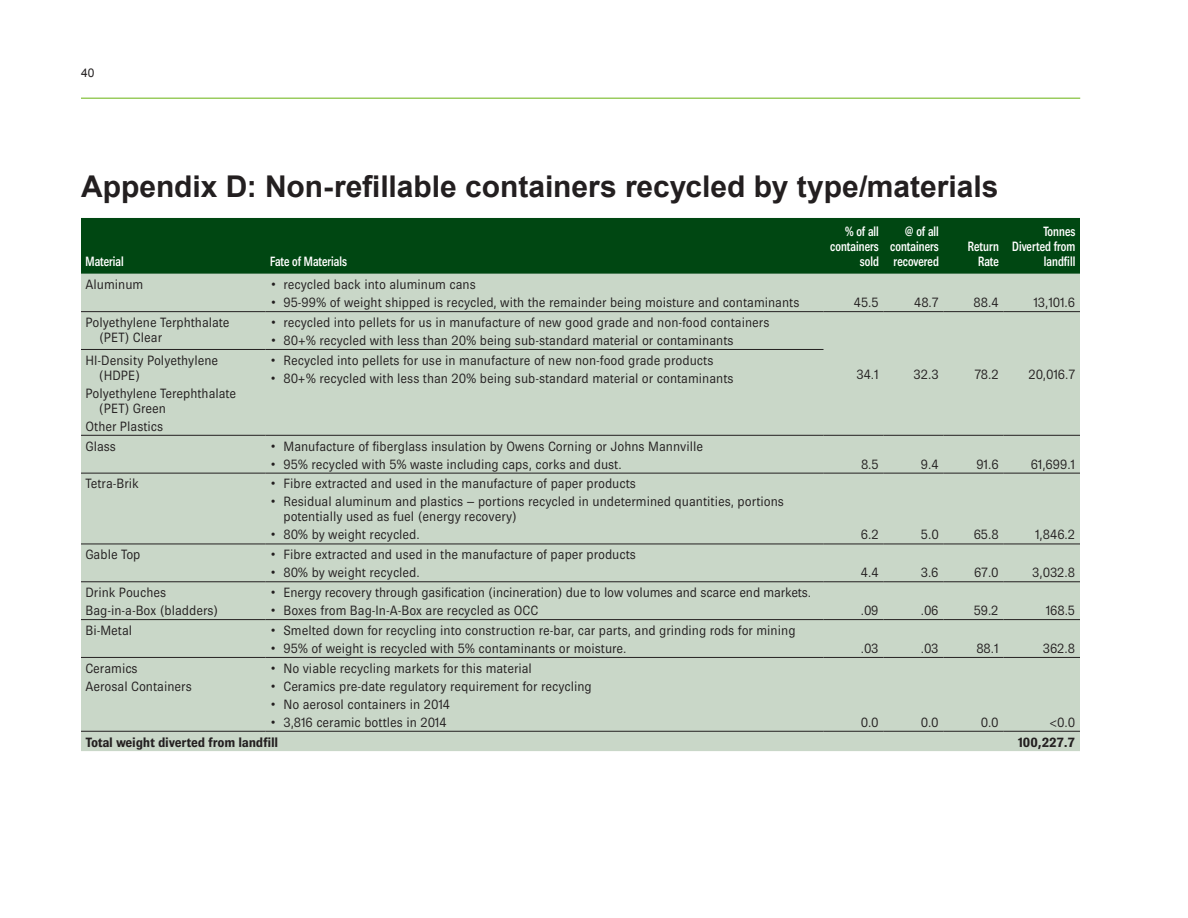
<style>
.page{position:relative;width:1188px;height:918px;background:#fff}
.page>*{position:absolute;margin:0;border:0;box-sizing:border-box;transform-origin:0 0}
.t1{font:700 30px "Arial";color:#231f20}
.t2{font:300 13.5px/15px "Brown";color:#231f20}
.t3{font:500 condensed 13.5px/15px "Brown";color:#fff;text-align:right}
.t4{font:700 13.5px "Brown";letter-spacing:-.02em;color:#231f20}
.t5{font:12px "Arial";color:#231f20}
</style>
<div class="page">
<div style="left:81px;top:218px;width:999px;height:56px;background:#004712"></div>
<div style="left:81px;top:274px;width:999px;height:477px;background:#c9d7c8"></div>
<hr style="left:81px;top:311px;width:185px;height:1px;background:#231f20">
<hr style="left:266px;top:311px;width:558px;height:1px;background:#231f20">
<hr style="left:824px;top:311px;width:60px;height:1px;background:#231f20">
<hr style="left:884px;top:311px;width:60px;height:1px;background:#231f20">
<hr style="left:944px;top:311px;width:60px;height:1px;background:#231f20">
<hr style="left:1004px;top:311px;width:76px;height:1px;background:#231f20">
<hr style="left:81px;top:349px;width:185px;height:1px;background:#231f20">
<hr style="left:266px;top:349px;width:558px;height:1px;background:#231f20">
<hr style="left:81px;top:435px;width:185px;height:1px;background:#231f20">
<hr style="left:266px;top:435px;width:558px;height:1px;background:#231f20">
<hr style="left:824px;top:435px;width:60px;height:1px;background:#231f20">
<hr style="left:884px;top:435px;width:60px;height:1px;background:#231f20">
<hr style="left:944px;top:435px;width:60px;height:1px;background:#231f20">
<hr style="left:1004px;top:435px;width:76px;height:1px;background:#231f20">
<hr style="left:81px;top:473px;width:185px;height:1px;background:#231f20">
<hr style="left:266px;top:473px;width:558px;height:1px;background:#231f20">
<hr style="left:824px;top:473px;width:60px;height:1px;background:#231f20">
<hr style="left:884px;top:473px;width:60px;height:1px;background:#231f20">
<hr style="left:944px;top:473px;width:60px;height:1px;background:#231f20">
<hr style="left:1004px;top:473px;width:76px;height:1px;background:#231f20">
<hr style="left:81px;top:544px;width:185px;height:1px;background:#231f20">
<hr style="left:266px;top:544px;width:558px;height:1px;background:#231f20">
<hr style="left:824px;top:544px;width:60px;height:1px;background:#231f20">
<hr style="left:884px;top:544px;width:60px;height:1px;background:#231f20">
<hr style="left:944px;top:544px;width:60px;height:1px;background:#231f20">
<hr style="left:1004px;top:544px;width:76px;height:1px;background:#231f20">
<hr style="left:81px;top:581px;width:185px;height:1px;background:#231f20">
<hr style="left:266px;top:581px;width:558px;height:1px;background:#231f20">
<hr style="left:824px;top:581px;width:60px;height:1px;background:#231f20">
<hr style="left:884px;top:581px;width:60px;height:1px;background:#231f20">
<hr style="left:944px;top:581px;width:60px;height:1px;background:#231f20">
<hr style="left:1004px;top:581px;width:76px;height:1px;background:#231f20">
<hr style="left:81px;top:619px;width:185px;height:1px;background:#231f20">
<hr style="left:266px;top:619px;width:558px;height:1px;background:#231f20">
<hr style="left:824px;top:619px;width:60px;height:1px;background:#231f20">
<hr style="left:884px;top:619px;width:60px;height:1px;background:#231f20">
<hr style="left:944px;top:619px;width:60px;height:1px;background:#231f20">
<hr style="left:1004px;top:619px;width:76px;height:1px;background:#231f20">
<hr style="left:81px;top:657px;width:185px;height:1px;background:#231f20">
<hr style="left:266px;top:657px;width:558px;height:1px;background:#231f20">
<hr style="left:824px;top:657px;width:60px;height:1px;background:#231f20">
<hr style="left:884px;top:657px;width:60px;height:1px;background:#231f20">
<hr style="left:944px;top:657px;width:60px;height:1px;background:#231f20">
<hr style="left:1004px;top:657px;width:76px;height:1px;background:#231f20">
<hr style="left:824px;top:731px;width:60px;height:1px;background:#231f20">
<hr style="left:884px;top:731px;width:60px;height:1px;background:#231f20">
<hr style="left:944px;top:731px;width:60px;height:1px;background:#231f20">
<hr style="left:1004px;top:731px;width:76px;height:1px;background:#231f20">
<hr style="left:81px;top:731px;width:185px;height:1px;background:#231f20">
<hr style="left:266px;top:731px;width:558px;height:1px;background:#231f20">
<hr style="left:81px;top:98px;width:999px;height:1px;background:#9acc5f">
<p class="t5" style="left:81px;top:64px;width:15px">40</p>
<h1 class="t1" style="left:81px;top:166px;width:919px">Appendix D: Non-refillable containers recycled by type/materials</h1>
<p class="t3" style="left:86px;top:254px;width:40px">Material</p>
<p class="t3" style="left:270px;top:254px;width:79px">Fate of Materials</p>
<p class="t3" style="left:830px;top:224px;width:50px">% of all containers sold</p>
<p class="t3" style="left:890px;top:224px;width:50px;text-align:justify;text-indent:15px">@ of all containers recovered</p>
<p class="t3" style="left:968px;top:239px;width:33px">Return<br>Rate</p>
<p class="t3" style="left:1012px;top:224px;width:65px">Tonnes<br>Diverted from landfill</p>
<p class="t2" style="left:86px;top:277px;width:59px">Aluminum</p>
<p class="t2" style="left:270px;top:277px;width:207px">• recycled back into aluminum cans</p>
<p class="t2" style="left:270px;top:295px;width:531px">• 95-99% of weight shipped is recycled, with the remainder being moisture and contaminants</p>
<p class="t2" style="left:854px;top:295px;width:26px">45.5</p>
<p class="t2" style="left:914px;top:295px;width:26px">48.7</p>
<p class="t2" style="left:974px;top:295px;width:27px">88.4</p>
<p class="t2" style="left:1034px;top:295px;width:43px">13,101.6</p>
<p class="t2" style="left:99px;top:315px;width:132px;text-indent:-14px">Polyethylene Terphthalate (PET) Clear</p>
<p class="t2" style="left:270px;top:315px;width:501px">• recycled into pellets for us in manufacture of new good grade and non-food containers</p>
<p class="t2" style="left:270px;top:333px;width:465px">• 80+% recycled with less than 20% being sub-standard material or contaminants</p>
<p class="t2" style="left:99px;top:353px;width:121px;text-indent:-14px">HI-Density Polyethylene (HDPE)</p>
<p class="t2" style="left:99px;top:386px;width:139px;text-indent:-14px">Polyethylene Terephthalate (PET) Green</p>
<p class="t2" style="left:85px;top:419px;width:79px">Other Plastics</p>
<p class="t2" style="left:270px;top:353px;width:445px">• Recycled into pellets for use in manufacture of new non-food grade products</p>
<p class="t2" style="left:270px;top:371px;width:465px">• 80+% recycled with less than 20% being sub-standard material or contaminants</p>
<p class="t2" style="left:856px;top:367px;width:24px">34.1</p>
<p class="t2" style="left:914px;top:367px;width:27px">32.3</p>
<p class="t2" style="left:974px;top:367px;width:26px">78.2</p>
<p class="t2" style="left:1028px;top:367px;width:48px">20,016.7</p>
<p class="t2" style="left:85px;top:438px;width:32px">Glass</p>
<p class="t2" style="left:270px;top:438px;width:435px">• Manufacture of fiberglass insulation by Owens Corning or Johns Mannville</p>
<p class="t2" style="left:270px;top:456px;width:353px">• 95% recycled with 5% waste including caps, corks and dust.</p>
<p class="t2" style="left:861px;top:456px;width:19px">8.5</p>
<p class="t2" style="left:921px;top:456px;width:19px">9.4</p>
<p class="t2" style="left:976px;top:456px;width:24px">91.6</p>
<p class="t2" style="left:1031px;top:456px;width:46px">61,699.1</p>
<p class="t2" style="left:85px;top:476px;width:55px">Tetra-Brik</p>
<p class="t2" style="left:270px;top:476px;width:368px">• Fibre extracted and used in the manufacture of paper products</p>
<p class="t2" style="left:283px;top:494px;width:502px;text-indent:-14px">• Residual aluminum and plastics – portions recycled in undetermined quantities, portions potentially used as fuel (energy recovery)</p>
<p class="t2" style="left:270px;top:527px;width:151px">• 80% by weight recycled.</p>
<p class="t2" style="left:861px;top:527px;width:19px">6.2</p>
<p class="t2" style="left:921px;top:527px;width:19px">5.0</p>
<p class="t2" style="left:974px;top:527px;width:26px">65.8</p>
<p class="t2" style="left:1035px;top:527px;width:41px">1,846.2</p>
<p class="t2" style="left:85px;top:547px;width:57px">Gable Top</p>
<p class="t2" style="left:270px;top:547px;width:368px">• Fibre extracted and used in the manufacture of paper products</p>
<p class="t2" style="left:270px;top:565px;width:151px">• 80% by weight recycled.</p>
<p class="t2" style="left:861px;top:565px;width:19px">4.4</p>
<p class="t2" style="left:921px;top:565px;width:19px">3.6</p>
<p class="t2" style="left:974px;top:565px;width:26px">67.0</p>
<p class="t2" style="left:1032px;top:565px;width:44px">3,032.8</p>
<p class="t2" style="left:85px;top:583px;width:134px;line-height:18px">Drink Pouches<br>Bag-in-a-Box (bladders)</p>
<p class="t2" style="left:270px;top:585px;width:543px">• Energy recovery through gasification (incineration) due to low volumes and scarce end markets.</p>
<p class="t2" style="left:270px;top:603px;width:270px">• Boxes from Bag-In-A-Box are recycled as OCC</p>
<p class="t2" style="left:861px;top:603px;width:19px">.09</p>
<p class="t2" style="left:921px;top:603px;width:19px">.06</p>
<p class="t2" style="left:974px;top:603px;width:26px">59.2</p>
<p class="t2" style="left:1046px;top:603px;width:31px">168.5</p>
<p class="t2" style="left:85px;top:623px;width:48px">Bi-Metal</p>
<p class="t2" style="left:270px;top:623px;width:527px">• Smelted down for recycling into construction re-bar, car parts, and grinding rods for mining</p>
<p class="t2" style="left:270px;top:641px;width:358px">• 95% of weight is recycled with 5% contaminants or moisture.</p>
<p class="t2" style="left:861px;top:641px;width:19px">.03</p>
<p class="t2" style="left:921px;top:641px;width:19px">.03</p>
<p class="t2" style="left:976px;top:641px;width:24px">88.1</p>
<p class="t2" style="left:1043px;top:641px;width:34px">362.8</p>
<p class="t2" style="left:85px;top:659px;width:108px;line-height:18px">Ceramics<br>Aerosal Containers</p>
<p class="t2" style="left:270px;top:660px;width:264px">• No viable recycling markets for this material</p>
<p class="t2" style="left:270px;top:678px;width:323px">• Ceramics pre-date regulatory requirement for recycling</p>
<p class="t2" style="left:270px;top:696px;width:182px">• No aerosol containers in 2014</p>
<p class="t2" style="left:270px;top:714px;width:178px">• 3,816 ceramic bottles in 2014</p>
<p class="t2" style="left:861px;top:714px;width:19px">0.0</p>
<p class="t2" style="left:921px;top:714px;width:19px">0.0</p>
<p class="t2" style="left:981px;top:714px;width:19px">0.0</p>
<p class="t2" style="left:1050px;top:714px;width:27px">&lt;0.0</p>
<p class="t4" style="left:85px;top:734px;width:194px">Total weight diverted from landfill</p>
<p class="t4" style="left:1018px;top:734px;width:59px">100,227.7</p>
</div>
